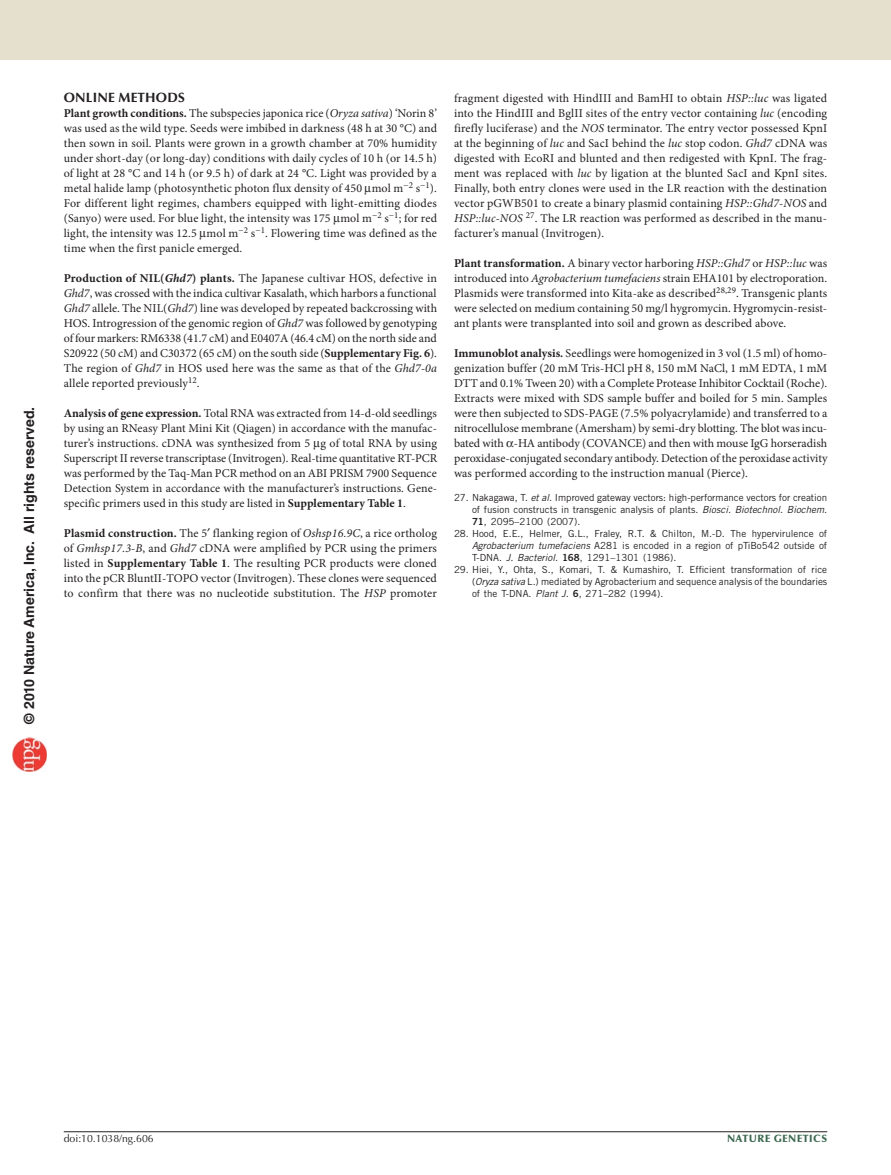
<style>
.page{position:relative;width:891px;height:1175px;background:#fff}
.page>*{position:absolute;margin:0;border:0;box-sizing:border-box;transform-origin:0 0}
.t1{font:700 14.1px "Helvetica LT Std";color:#231f20}
.pSec1ttlOnlineMethod{font:700 13.5px "Optima LT Std";letter-spacing:.01em;color:#231f20}
.pFirstParaMethod{font:12px/15px "Minion Pro";letter-spacing:.005em;color:#231f20;text-align:justify}
.pDoiRRH{font:10.5px "Optima LT Std";color:#231f20}
.t2{font:900 10.5px "Optima LT Std";letter-spacing:.05em;color:#3b684f}
.pReference2{font:9.75px/12px "Trade Gothic LT Std";color:#231f20;text-align:justify}
.s1{font-weight:700}
.s2{font-style:italic}
.s3{font-weight:700;font-style:italic}
.s4{font-family:"Trade Gothic LT Std Bd 2"}
</style>
<div class="page">
<div style="left:0;top:0;width:891px;height:60px;background:#e5e0ce"></div>
<hr style="left:64px;top:1131px;width:763px;height:1px;background:#231f20">
<img style="left:12px;top:738px;width:34px;height:34px">
<p class="t1" style="left:21px;top:723px;width:318px;rotate:-90deg">© 2010 Nature America, Inc. All rights reserved.</p>
<p class="pSec1ttlOnlineMethod" style="left:64px;top:90px;width:103px">ONLINE METHODS</p>
<p class="pFirstParaMethod" style="left:64px;top:106px;width:375px"><span class="s1">Plant growth conditions.</span> The subspecies japonica rice (<span class="s2">Oryza sativa</span>) ‘Norin 8’ was used as the wild type. Seeds were imbibed in darkness (48 h at 30 °C) and then sown in soil. Plants were grown in a growth chamber at 70% humidity under short-day (or long-day) conditions with daily cycles of 10 h (or 14.5 h) of light at 28 °C and 14 h (or 9.5 h) of dark at 24 °C. Light was provided by a metal halide lamp (photosynthetic photon flux density of 450 mol m<sup>−2</sup> s<sup>−1</sup>).<br>For different light regimes, chambers equipped with light-emitting diodes (Sanyo) were used. For blue light, the intensity was 175 mol m<sup>−2</sup> s<sup>−1</sup>; for red light, the intensity was 12.5 mol m<sup>−2</sup> s<sup>−1</sup>. Flowering time was defined as the time when the first panicle emerged.</p>
<p class="pFirstParaMethod" style="left:64px;top:271px;width:375px"><span class="s1">Production of NIL(</span><span class="s3">Ghd7</span><span class="s1">) plants.</span> The Japanese cultivar HOS, defective in <span class="s2">Ghd7</span>, was crossed with the indica cultivar Kasalath, which harbors a functional <span class="s2">Ghd7</span> allele. The NIL(<span class="s2">Ghd7</span>) line was developed by repeated backcrossing with HOS. Introgression of the genomic region of <span class="s2">Ghd7</span> was followed by genotyping of four markers: RM6338 (41.7 cM) and E0407A (46.4 cM) on the north side and S20922 (50 cM) and C30372 (65 cM) on the south side (<span class="s1">Supplementary Fig. 6</span>).<br>The region of <span class="s2">Ghd7</span> in HOS used here was the same as that of the <span class="s2">Ghd7-0a </span>allele reported previously<sup>12</sup>.</p>
<p class="pFirstParaMethod" style="left:64px;top:406px;width:375px"><span class="s1">Analysis of gene expression.</span> Total RNA was extracted from 14-d-old seedlings by using an RNeasy Plant Mini Kit (Qiagen) in accordance with the manufac&shy;turer’s instructions. cDNA was synthesized from 5 g of total RNA by using Superscript II reverse transcriptase (Invitrogen). Real-time quantitative RT-PCR was performed by the Taq-Man PCR method on an ABI PRISM 7900 Sequence Detection System in accordance with the manufacturer’s instructions. Gene&shy;specific primers used in this study are listed in <span class="s1">Supplementary Table 1</span>.</p>
<p class="pFirstParaMethod" style="left:64px;top:526px;width:375px"><span class="s1">Plasmid construction.</span> The 5 flanking region of <span class="s2">Oshsp16.9C</span>, a rice ortholog of <span class="s2">Gmhsp17.3-B</span>, and <span class="s2">Ghd7</span> cDNA were amplified by PCR using the primers listed in <span class="s1">Supplementary Table 1</span>. The resulting PCR products were cloned into the pCR BluntII-TOPO vector (Invitrogen). These clones were sequenced to confirm that there was no nucleotide substitution. The <span class="s2">HSP</span> promoter</p>
<p class="pFirstParaMethod" style="left:454px;top:91px;width:375px">fragment digested with HindIII and BamHI to obtain <span class="s2">HSP::luc</span> was ligated into the HindIII and BglII sites of the entry vector containing <span class="s2">luc</span> (encoding firefly luciferase) and the <span class="s2">NOS</span> terminator. The entry vector possessed KpnI at the beginning of <span class="s2">luc</span> and SacI behind the <span class="s2">luc</span> stop codon. <span class="s2">Ghd7</span> cDNA was digested with EcoRI and blunted and then redigested with KpnI. The frag&shy;ment was replaced with <span class="s2">luc</span> by ligation at the blunted SacI and KpnI sites.<br>Finally, both entry clones were used in the LR reaction with the destination vector pGWB501 to create a binary plasmid containing <span class="s2">HSP::Ghd7-NOS</span> and <span class="s2">HSP::luc-NOS</span> <sup>27</sup>. The LR reaction was performed as described in the manu&shy;facturer’s manual (Invitrogen).</p>
<p class="pFirstParaMethod" style="left:454px;top:256px;width:375px"><span class="s1">Plant transformation.</span> A binary vector harboring <span class="s2">HSP::Ghd7</span> or <span class="s2">HSP::luc</span> was introduced into <span class="s2">Agrobacterium tumefaciens</span> strain EHA101 by electroporation.<br>Plasmids were transformed into Kita-ake as described<sup>28,29</sup>. Transgenic plants were selected on medium containing 50 mg/l hygromycin. Hygromycin-resist&shy;ant plants were transplanted into soil and grown as described above.</p>
<p class="pFirstParaMethod" style="left:454px;top:346px;width:375px;text-align:left"><span class="s1">Immunoblot analysis.</span> Seedlings were homogenized in 3 vol (1.5 ml) of homo&shy;genization buffer (20 mM Tris-HCl pH 8, 150 mM NaCl, 1 mM EDTA, 1 mM DTT and 0.1% Tween 20) with a Complete Protease Inhibitor Cocktail (Roche).<br>Extracts were mixed with SDS sample buffer and boiled for 5 min. Samples were then subjected to SDS-PAGE (7.5% polyacrylamide) and transferred to a nitrocellulose membrane (Amersham) by semi-dry blotting. The blot was incu&shy;bated with -HA antibody (COVANCE) and then with mouse IgG horseradish peroxidase-conjugated secondary antibody. Detection of the peroxidase activity was performed according to the instruction manual (Pierce).</p>
<p class="pReference2" style="left:472px;top:491px;width:357px;text-indent:-18px">27. Nakagawa, T. <span class="s2">et al.</span> Improved gateway vectors: high-performance vectors for creation of fusion constructs in transgenic analysis of plants. <span class="s2">Biosci. Biotechnol. Biochem.<br></span><span class="s4">71</span>, 2095–2100 (2007).</p>
<p class="pReference2" style="left:472px;top:527px;width:357px;text-indent:-18px">28. Hood, E.E., Helmer, G.L., Fraley, R.T. &amp; Chilton, M.-D. The hypervirulence of <span class="s2">Agrobacterium tumefaciens</span> A281 is encoded in a region of pTiBo542 outside of T-DNA. <span class="s2">J. Bacteriol.</span> <span class="s4">168</span>, 1291–1301 (1986).</p>
<p class="pReference2" style="left:472px;top:563px;width:357px;text-indent:-18px">29. Hiei, Y., Ohta, S., Komari, T. &amp; Kumashiro, T. Efficient transformation of rice (<span class="s2">Oryza sativa</span> L.) mediated by Agrobacterium and sequence analysis of the boundaries of the T-DNA. <span class="s2">Plant J.</span> <span class="s4">6</span>, 271–282 (1994).</p>
<p class="pDoiRRH" style="left:64px;top:1132px;width:91px">doi:10.1038/ng.606</p>
<p class="t2" style="left:727px;top:1132px;width:102px">NATURE GENETICS</p>
</div>
